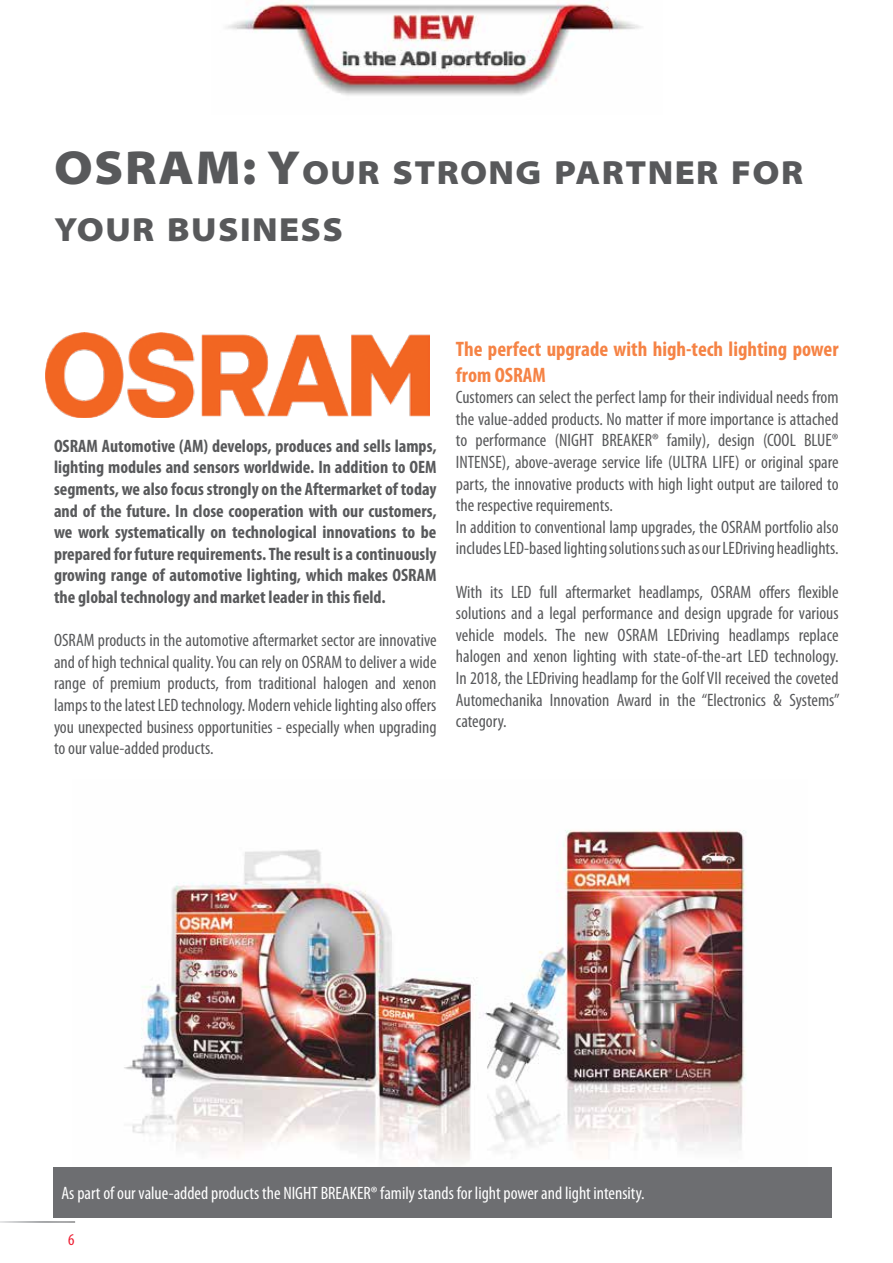
<style>
.page{position:relative;width:893px;height:1263px;background:#fff}
.page>*{position:absolute;margin:0;border:0;box-sizing:border-box;transform-origin:0 0}
.t1{font:900 semi-expanded 33.6px/57.6px "Myriad Pro";letter-spacing:.045em;color:#58595b}
.t2{font:700 condensed 21px/25.2px "Myriad Pro";color:#f58345}
.t3{font:condensed 18px/21.6px "Myriad Pro";color:#58595b;text-align:justify}
.t4{font:700 condensed 18px/21.6px "Myriad Pro";color:#58595b;text-align:justify}
.t5{font:condensed 18px "Myriad Pro";color:#fff}
.t6{font:condensed 16.5px "Myriad Pro";color:#ed1b2f}
.s1{font-size:48px}
</style>
<div class="page">
<img style="left:124px;top:830px;width:622px;height:321px">
<div style="left:53px;top:1166px;width:779px;height:51px;background:#6d6e71"></div>
<img style="left:46px;top:333px;width:383px;height:84px">
<hr style="left:892px;top:649px;width:1px;height:72px;background:#6d6e71">
<img style="left:226px;top:0;width:415px;height:96px">
<h1 class="t1" style="left:54px;top:144px;width:724px"><span class="s1">OSRAM: Y</span>OUR STRONG PARTNER FOR<br>YOUR BUSINESS</h1>
<p class="t4" style="left:54px;top:434px;width:384px">OSRAM Automotive (AM) develops, produces and sells lamps, lighting modules and sensors worldwide. In addition to OEM segments, we also focus strongly on the Aftermarket of today and of the future. In close cooperation with our customers, we work systematically on technological innovations to be prepared for future requirements. The result is a continuously growing range of automotive lighting, which makes OSRAM the global technology and market leader in this field.</p>
<p class="t3" style="left:54px;top:629px;width:384px">OSRAM products in the automotive aftermarket sector are innovative and of high technical quality. You can rely on OSRAM to deliver a wide range of premium products, from traditional halogen and xenon lamps to the latest LED technology. Modern vehicle lighting also offers you unexpected business opportunities - especially when upgrading to our value-added products.</p>
<p class="t2" style="left:456px;top:336px;width:384px">The perfect upgrade with high-tech lighting power from OSRAM</p>
<p class="t3" style="left:456px;top:386px;width:384px;text-align:left">Customers can select the perfect lamp for their individual needs from the value-added products. No matter if more importance is attached to performance (NIGHT BREAKER® family), design (COOL BLUE® INTENSE), above-average service life (ULTRA LIFE) or original spare parts, the innovative products with high light output are tailored to the respective requirements.<br>In addition to conventional lamp upgrades, the OSRAM portfolio also includes LED-based lighting solutions such as our LEDriving headlights.</p>
<p class="t3" style="left:456px;top:581px;width:385px">With its LED full aftermarket headlamps, OSRAM offers flexible solutions and a legal performance and design upgrade for various vehicle models. The new OSRAM LEDriving headlamps replace halogen and xenon lighting with state-of-the-art LED technology.<br>In 2018, the LEDriving headlamp for the Golf VII received the coveted Automechanika Innovation Award in the “Electronics &amp; Systems” category.</p>
<p class="t5" style="left:61px;top:1182px;width:585px">As part of our value-added products the NIGHT BREAKER® family stands for light power and light intensity.</p>
<p class="t6" style="left:68px;top:1229px;width:8px">6</p>
</div>
